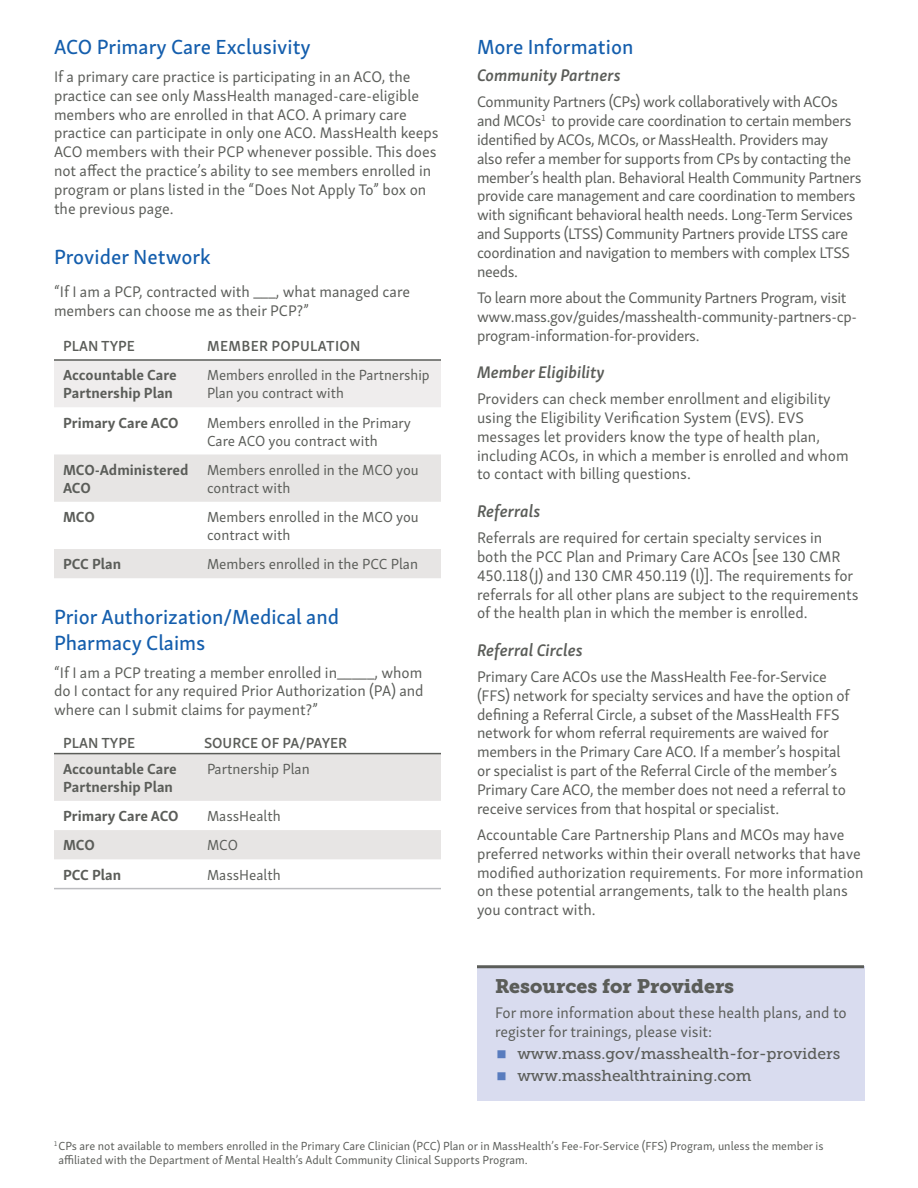
<style>
.page{position:relative;width:918px;height:1188px;background:#fff}
.page>*{position:absolute;margin:0;border:0;box-sizing:border-box;transform-origin:0 0}
.body{font:21px/25.2px "Skolar Sans Latn Me";color:#145ead}
.t1{font:19.5px "Museo Slab 900";color:#5b5d59}
.t2{font:italic 600 17.25px "Skolar Sans Latn";color:#5b5d59}
.body_text{font:15.75px/18.9px "Skolar Sans Latn";letter-spacing:-.01em;color:#5b5d59}
.body-2{font:15.75px/18.9px "Skolar Sans Latn";color:#5b5d59}
.t3{font:15.75px "Museo Slab 500";color:#5b5d59}
.t4{font:15px/18px "Skolar Sans Latn";color:#5b5d59}
.t5{font:700 15px/18px "Skolar Sans Latn";color:#5b5d59}
.t6{font:600 15px "Skolar Sans Latn";color:#5b5d59}
.t7{font:600 15px "Skolar Sans Latn";letter-spacing:.02em;color:#5b5d59}
.t8{font:12px/14.4px "Skolar Sans Latn";color:#5b5d59}
.s1{font-family:"Skolar Sans Latn";font-size:30px;color:#597cbe}
</style>
<div class="page">
<div style="left:54px;top:361px;width:387px;height:46px;background:#efeded"></div>
<svg style="left:54px;top:454px;width:387px;height:124px;fill:#e7e5e4"></svg>
<hr style="left:54px;top:359px;width:144px;height:2px;background:#5b5d59">
<hr style="left:198px;top:359px;width:243px;height:2px;background:#5b5d59">
<svg style="left:54px;top:754px;width:387px;height:105px"></svg>
<hr style="left:54px;top:753px;width:144px;height:1px;background:#5b5d59">
<hr style="left:198px;top:753px;width:243px;height:1px;background:#5b5d59">
<hr style="left:54px;top:888px;width:144px;height:1px;background:#bcbdc0">
<hr style="left:198px;top:888px;width:243px;height:1px;background:#bcbdc0">
<div style="left:477px;top:966px;width:388px;height:134px;background:#d9dcef"></div>
<hr style="left:477px;top:965px;width:387px;height:3px;background:#5b5d59">
<h2 class="body" style="left:54px;top:32px;width:258px">ACO Primary Care Exclusivity</h2>
<p class="body-2" style="left:54px;top:66px;width:386px">If a primary care practice is participating in an ACO, the practice can see only MassHealth managed-care-eligible members who are enrolled in that ACO. A primary care practice can participate in only one ACO. MassHealth keeps ACO members with their PCP whenever possible. This does not affect the practice’s ability to see members enrolled in program or plans listed in the “Does Not Apply To” box on the previous page.</p>
<p class="body" style="left:54px;top:243px;width:158px">Provider Network</p>
<p class="body-2" style="left:54px;top:281px;width:358px">“If I am a PCP, contracted with ___, what managed care members can choose me as their PCP?”</p>
<p class="t6" style="left:63px;top:334px;width:73px">PLAN TYPE</p>
<p class="t7" style="left:207px;top:334px;width:155px">MEMBER POPULATION</p>
<p class="t5" style="left:63px;top:365px;width:115px">Accountable Care<br>Partnership Plan</p>
<p class="t4" style="left:207px;top:365px;width:224px">Members enrolled in the Partnership<br>Plan you contract with</p>
<p class="t5" style="left:63px;top:412px;width:117px">Primary Care ACO</p>
<p class="t4" style="left:207px;top:412px;width:206px">Members enrolled in the Primary<br>Care ACO you contract with</p>
<p class="t5" style="left:63px;top:459px;width:127px">MCO-Administered<br>ACO</p>
<p class="t4" style="left:207px;top:459px;width:213px">Members enrolled in the MCO you contract with</p>
<p class="t5" style="left:63px;top:506px;width:33px">MCO</p>
<p class="t4" style="left:207px;top:507px;width:213px">Members enrolled in the MCO you contract with</p>
<p class="t5" style="left:63px;top:554px;width:60px">PCC Plan</p>
<p class="t4" style="left:207px;top:554px;width:213px">Members enrolled in the PCC Plan</p>
<h2 class="body" style="left:54px;top:603px;width:287px">Prior Authorization/Medical and<br>Pharmacy Claims</h2>
<p class="body-2" style="left:54px;top:662px;width:371px;text-align:justify">“If I am a PCP treating a member enrolled in_____, whom do I contact for any required Prior Authorization (PA) and where can I submit claims for payment?”</p>
<p class="t6" style="left:63px;top:731px;width:73px">PLAN TYPE</p>
<p class="t6" style="left:204px;top:731px;width:145px">SOURCE OF PA/PAYER</p>
<p class="t5" style="left:63px;top:758px;width:115px">Accountable Care<br>Partnership Plan</p>
<p class="t4" style="left:207px;top:759px;width:104px">Partnership Plan</p>
<p class="t5" style="left:63px;top:806px;width:117px">Primary Care ACO</p>
<p class="t4" style="left:207px;top:806px;width:75px">MassHealth</p>
<p class="t5" style="left:63px;top:835px;width:33px">MCO</p>
<p class="t4" style="left:207px;top:835px;width:32px">MCO</p>
<p class="t5" style="left:63px;top:864px;width:60px">PCC Plan</p>
<p class="t4" style="left:207px;top:864px;width:75px">MassHealth</p>
<h2 class="body" style="left:477px;top:32px;width:158px">More Information</h2>
<h3 class="t2" style="left:477px;top:62px;width:145px">Community Partners</h3>
<p class="body_text" style="left:477px;top:91px;width:386px">Community Partners (CPs) work collaboratively with ACOs and MCOs<sup>1</sup> to provide care coordination to certain members identified by ACOs, MCOs, or MassHealth. Providers may<br>also refer a member for supports from CPs by contacting the member’s health plan. Behavioral Health Community Partners provide care management and care coordination to members with significant behavioral health needs. Long-Term Services and Supports (LTSS) Community Partners provide LTSS care coordination and navigation to members with complex LTSS needs.</p>
<p class="body_text" style="left:477px;top:287px;width:382px">To learn more about the Community Partners Program, visit www.mass.gov/guides/masshealth-community-partners-cp&shy;program-information-for-providers.</p>
<h3 class="t2" style="left:477px;top:359px;width:129px">Member Eligibility</h3>
<p class="body_text" style="left:477px;top:388px;width:373px">Providers can check member enrollment and eligibility using the Eligibility Verification System (EVS). EVS messages let providers know the type of health plan, including ACOs, in which a member is enrolled and whom to contact with billing questions.</p>
<h3 class="t2" style="left:477px;top:498px;width:65px">Referrals</h3>
<p class="body_text" style="left:477px;top:527px;width:383px">Referrals are required for certain specialty services in<br>both the PCC Plan and Primary Care ACOs [see 130 CMR 450.118(J) and 130 CMR 450.119 (l)]. The requirements for referrals for all other plans are subject to the requirements of the health plan in which the member is enrolled.</p>
<h3 class="t2" style="left:477px;top:637px;width:107px">Referral Circles</h3>
<p class="body_text" style="left:477px;top:666px;width:374px">Primary Care ACOs use the MassHealth Fee-for-Service (FFS) network for specialty services and have the option of defining a Referral Circle, a subset of the MassHealth FFS network for whom referral requirements are waived for members in the Primary Care ACO. If a member’s hospital or specialist is part of the Referral Circle of the member’s Primary Care ACO, the member does not need a referral to receive services from that hospital or specialist.</p>
<p class="body_text" style="left:477px;top:824px;width:388px">Accountable Care Partnership Plans and MCOs may have preferred networks within their overall networks that have modified authorization requirements. For more information on these potential arrangements, talk to the health plans you contract with.</p>
<h2 class="t1" style="left:495px;top:974px;width:241px">Resources for Providers</h2>
<p class="body-2" style="left:495px;top:1002px;width:353px">For more information about these health plans, and to register for trainings, please visit:</p>
<p class="t3" style="left:495px;top:1045px;width:347px"><span class="s1">■</span> www.mass.gov/masshealth-for-providers</p>
<p class="t3" style="left:495px;top:1067px;width:258px"><span class="s1">■</span> www.masshealthtraining.com</p>
<p class="t8" style="left:58px;top:1138px;width:767px;text-indent:-4px"><sup>1</sup> CPs are not available to members enrolled in the Primary Care Clinician (PCC) Plan or in MassHealth’s Fee-For-Service (FFS) Program, unless the member is affiliated with the Department of Mental Health’s Adult Community Clinical Supports Program.</p>
</div>
